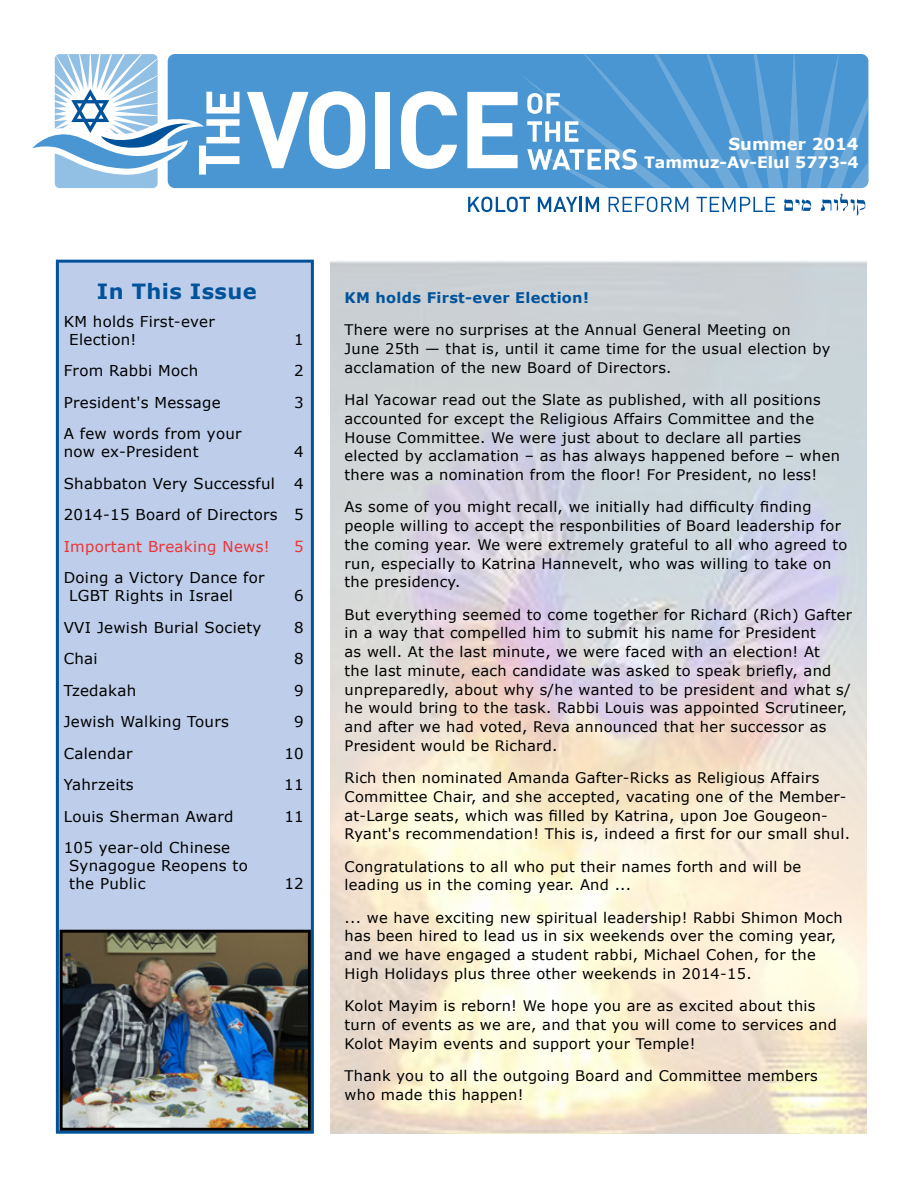
<style>
.page{position:relative;width:918px;height:1188px;background:#fff}
.page>*{position:absolute;margin:0;border:0;box-sizing:border-box;transform-origin:0 0}
.t1{font:700 21px "Verdana";letter-spacing:.02em;color:#00539b}
.t2{font:700 16.5px "Verdana";color:#fff}
.t3{font:700 15.75px "Verdana";color:#fff}
.t4{font:15px/18px "Verdana";letter-spacing:.02em;color:#000}
.t5{font:15px "Verdana";letter-spacing:.02em;color:#ee3336}
.t6{font:14.7px/18.8px "Verdana";letter-spacing:.02em;color:#000}
.t7{font:700 14.7px "Verdana";letter-spacing:.02em;color:#00539b}
</style>
<div class="page">
<div style="left:56px;top:260px;width:258px;height:874px;background:#bdcdea;border:3px solid #00539b"></div>
<div style="left:192px;top:54px;width:327px;height:134px;background:#4996d2"></div>
<svg style="left:519px;top:54px;width:349px;height:134px;background:#509ad3"></svg>
<svg style="left:32px;top:54px;width:160px;height:134px"></svg>
<svg style="left:784px;top:199px;width:27px;height:12px"></svg>
<svg style="left:821px;top:193px;width:44px;height:23px"></svg>
<svg style="left:468px;top:197px;width:62px;height:15px"></svg>
<svg style="left:538px;top:197px;width:39px;height:15px"></svg>
<hr style="left:579px;top:197px;width:3px;height:15px;background:#00539b">
<svg style="left:586px;top:197px;width:13px;height:15px"></svg>
<svg style="left:609px;top:197px;width:79px;height:15px"></svg>
<svg style="left:696px;top:197px;width:79px;height:15px"></svg>
<svg style="left:527px;top:93px;width:33px;height:21px"></svg>
<svg style="left:527px;top:121px;width:51px;height:21px"></svg>
<svg style="left:527px;top:149px;width:110px;height:21px"></svg>
<svg style="left:199px;top:92px;width:41px;height:83px"></svg>
<svg style="left:247px;top:91px;width:118px;height:78px"></svg>
<div style="left:375px;top:92px;width:15px;height:76px;background:#fff"></div>
<svg style="left:401px;top:91px;width:56px;height:78px"></svg>
<svg style="left:467px;top:92px;width:51px;height:76px"></svg>
<img style="left:64px;top:934px;width:243px;height:193px">
<div style="left:60px;top:930px;width:251px;height:201px;border:3px solid #000"></div>
<p class="t2" style="left:729px;top:133px;width:132px">Summer 2014</p>
<p class="t3" style="left:644px;top:153px;width:216px">Tammuz-Av-Elul 5773-4</p>
<h1 class="t1" style="left:97px;top:278px;width:161px">In This Issue</h1>
<p class="t4" style="left:69px;top:312px;width:147px;text-indent:-6px">KM holds First-ever<br>Election!</p>
<p class="t4" style="left:294px;top:330px;width:11px">1</p>
<p class="t4" style="left:64px;top:361px;width:136px">From Rabbi Moch</p>
<p class="t4" style="left:294px;top:361px;width:11px">2</p>
<p class="t4" style="left:64px;top:393px;width:159px">President's Message</p>
<p class="t4" style="left:294px;top:393px;width:11px">3</p>
<p class="t4" style="left:64px;top:424px;width:179px">A few words from your now ex-President</p>
<p class="t4" style="left:294px;top:442px;width:11px">4</p>
<p class="t4" style="left:64px;top:474px;width:213px">Shabbaton Very Successful</p>
<p class="t4" style="left:64px;top:467px;width:241px;line-height:31.5px;text-align:right">4<br>2014-15 Board of Directors 5</p>
<p class="t5" style="left:64px;top:537px;width:208px">Important Breaking News!</p>
<p class="t5" style="left:294px;top:537px;width:11px">5</p>
<p class="t4" style="left:69px;top:568px;width:197px;text-indent:-6px">Doing a Victory Dance for<br>LGBT Rights in Israel</p>
<p class="t4" style="left:294px;top:586px;width:11px">6</p>
<p class="t4" style="left:64px;top:618px;width:199px">VVI Jewish Burial Society</p>
<p class="t4" style="left:294px;top:618px;width:11px">8</p>
<p class="t4" style="left:64px;top:649px;width:35px">Chai</p>
<p class="t4" style="left:294px;top:649px;width:11px">8</p>
<p class="t4" style="left:64px;top:681px;width:74px">Tzedakah</p>
<p class="t4" style="left:294px;top:681px;width:11px">9</p>
<p class="t4" style="left:64px;top:712px;width:167px">Jewish Walking Tours</p>
<p class="t4" style="left:294px;top:712px;width:11px">9</p>
<p class="t4" style="left:64px;top:744px;width:70px">Calendar</p>
<p class="t4" style="left:284px;top:744px;width:21px">10</p>
<p class="t4" style="left:64px;top:775px;width:72px">Yahrzeits</p>
<p class="t4" style="left:284px;top:775px;width:21px">11</p>
<p class="t4" style="left:64px;top:807px;width:171px">Louis Sherman Award</p>
<p class="t4" style="left:284px;top:807px;width:21px">11</p>
<p class="t4" style="left:69px;top:838px;width:180px;text-indent:-6px">105 year-old Chinese<br>Synagogue Reopens to the Public</p>
<p class="t4" style="left:284px;top:874px;width:21px">12</p>
<p class="t7" style="left:345px;top:288px;width:246px">KM holds First-ever Election!</p>
<p class="t6" style="left:345px;top:320px;width:487px">There were no surprises at the Annual General Meeting on<br>June 25th — that is, until it came time for the usual election by acclamation of the new Board of Directors.</p>
<p class="t6" style="left:345px;top:390px;width:497px">Hal Yacowar read out the Slate as published, with all positions accounted for except the Religious Affairs Committee and the House Committee. We were just about to declare all parties elected by acclamation – as has always happened before – when there was a nomination from the floor! For President, no less!</p>
<p class="t6" style="left:345px;top:497px;width:504px">As some of you might recall, we initially had difficulty finding people willing to accept the responbilities of Board leadership for the coming year. We were extremely grateful to all who agreed to run, especially to Katrina Hannevelt, who was willing to take on the presidency.</p>
<p class="t6" style="left:345px;top:604px;width:509px">But everything seemed to come together for Richard (Rich) Gafter in a way that compelled him to submit his name for President<br>as well. At the last minute, we were faced with an election! At<br>the last minute, each candidate was asked to speak briefly, and unpreparedly, about why s/he wanted to be president and what s/ he would bring to the task. Rabbi Louis was appointed Scrutineer, and after we had voted, Reva announced that her successor as President would be Richard.</p>
<p class="t6" style="left:345px;top:768px;width:507px">Rich then nominated Amanda Gafter-Ricks as Religious Affairs Committee Chair, and she accepted, vacating one of the Member&shy;at-Large seats, which was filled by Katrina, upon Joe Gougeon-Ryant's recommendation! This is, indeed a first for our small shul.</p>
<p class="t6" style="left:345px;top:856px;width:458px">Congratulations to all who put their names forth and will be leading us in the coming year. And ...</p>
<p class="t6" style="left:345px;top:907px;width:500px">... we have exciting new spiritual leadership! Rabbi Shimon Moch has been hired to lead us in six weekends over the coming year, and we have engaged a student rabbi, Michael Cohen, for the High Holidays plus three other weekends in 2014-15.</p>
<p class="t6" style="left:345px;top:996px;width:494px">Kolot Mayim is reborn! We hope you are as excited about this turn of events as we are, and that you will come to services and<br>Kolot Mayim events and support your Temple!</p>
<p class="t6" style="left:345px;top:1066px;width:475px">Thank you to all the outgoing Board and Committee members who made this happen!</p>
</div>
